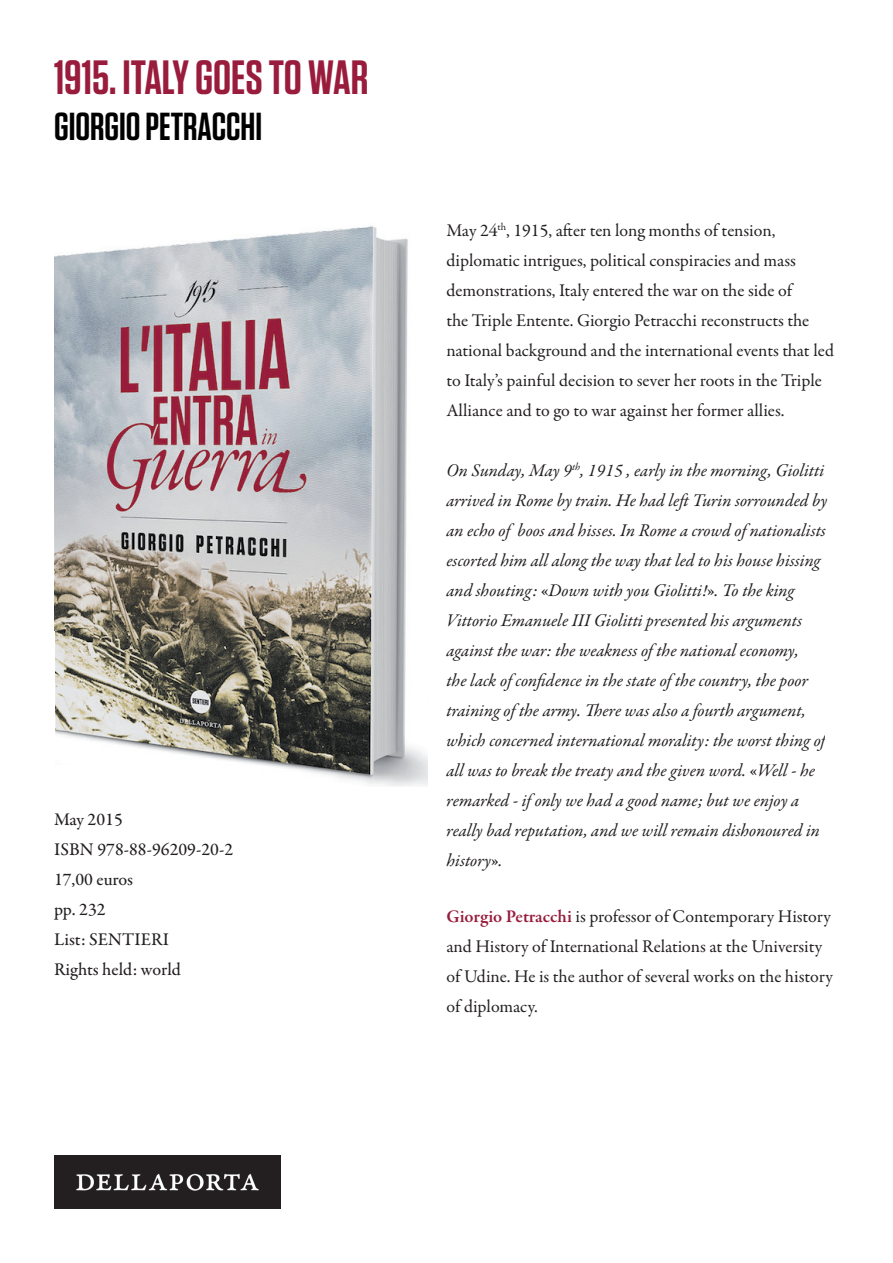
<style>
.page{position:relative;width:893px;height:1263px;background:#fff}
.page>*{position:absolute;margin:0;border:0;box-sizing:border-box;transform-origin:0 0}
.t1{font:600 48px "Tungsten";color:#991c3c}
.t2{font:600 39px "Tungsten";color:#000}
.t3{font:italic 18px/30px "Garamond Premr Pro";letter-spacing:-.005em;color:#231f20}
.t4{font:18px/30px "Garamond Premr Pro";letter-spacing:-.005em;color:#231f20}
.t5{font:500 18px/30px "Garamond Premr Pro";color:#231f20}
.s1{font-family:"Adobe Caslon Pro";font-style:normal}
.s2{font-weight:600;color:#971c3c}
</style>
<div class="page">
<img style="left:54px;top:226px;width:374px;height:561px">
<img style="left:54px;top:1155px;width:227px;height:54px">
<div style="left:13px;top:765px;width:88px;height:26px;background:#fff"></div>
<h1 class="t1" style="left:54px;top:52px;width:316px">1915. ITALY GOES TO WAR</h1>
<h2 class="t2" style="left:54px;top:106px;width:210px">GIORGIO PETRACCHI</h2>
<p class="t5" style="left:54px;top:804px;width:181px">May 2015<br>ISBN 978-88-96209-20-2<br>17,00 euros<br>pp. 232<br>List: SENTIERI<br>Rights held: world</p>
<p class="t4" style="left:446px;top:216px;width:389px">May 24<sup>th</sup>, 1915, after ten long months of tension, diplomatic intrigues, political conspiracies and mass demonstrations, Italy entered the war on the side of<br>the Triple Entente. Giorgio Petracchi reconstructs the national background and the international events that led to Italy’s painful decision to sever her roots in the Triple Alliance and to go to war against her former allies.</p>
<p class="t3" style="left:446px;top:457px;width:382px">On Sunday, May 9<sup>th</sup>, 1915 , early in the morning, Giolitti arrived in Rome by train. He had left Turin sorrounded by an echo of boos and hisses. In Rome a crowd of nationalists escorted him all along the way that led to his house hissing and shouting: <span class="s1">«</span>Down with you Giolitti!<span class="s1">»</span>. To the king Vittorio Emanuele III Giolitti presented his arguments against the war: the weakness of the national economy,<br>the lack of confidence in the state of the country, the poor training of the army. There was also a fourth argument, which concerned international morality: the worst thing of all was to break the treaty and the given word. <span class="s1">«</span>Well - he remarked - if only we had a good name; but we enjoy a really bad reputation, and we will remain dishonoured in history<span class="s1">»</span>.</p>
<p class="t4" style="left:446px;top:902px;width:388px"><span class="s2">Giorgio Petracchi</span> is professor of Contemporary History and History of International Relations at the University of Udine. He is the author of several works on the history of diplomacy.</p>
</div>
